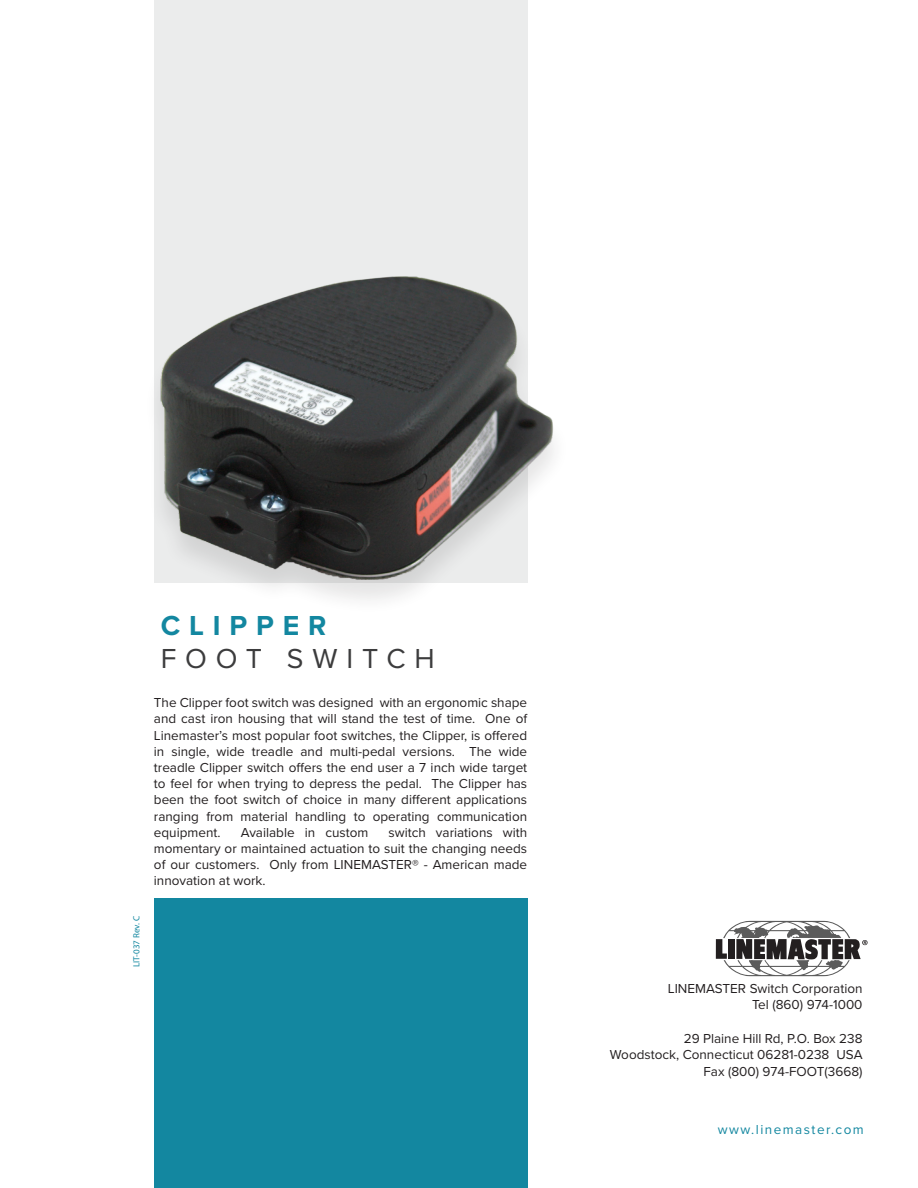
<style>
.page{position:relative;width:918px;height:1188px;background:#fff}
.page>*{position:absolute;margin:0;border:0;box-sizing:border-box;transform-origin:0 0}
.t1{font:28.5px "Proxima Nova";letter-spacing:.31em;color:#3c3c3d}
.t2{font:700 28.5px "Proxima Nova";letter-spacing:.31em;color:#1387a0}
.t3{font:13.5px/16.2px "Proxima Nova";color:#231f20;text-align:justify}
.t4{font:13.5px "Proxima Nova";letter-spacing:.11em;color:#1387a0}
.t5{font:9px "Myriad Pro";color:#1387a0}
</style>
<div class="page">
<div style="left:154px;top:0;width:373px;height:583px;background:#ebecec"></div>
<svg style="left:716px;top:921px;width:152px;height:55px"></svg>
<div style="left:154px;top:899px;width:373px;height:289px;background:#1387a0"></div>
<div style="left:143px;top:278px;width:427px;height:338px;background:#231f20;opacity:.12"></div>
<img style="left:143px;top:163px;width:426px;height:420px">
<p class="t5" style="left:131px;top:967px;width:53px;rotate:-90deg">LIT-037 Rev. C</p>
<p class="t2" style="left:161px;top:604px;width:167px">CLIPPER</p>
<p class="t1" style="left:161px;top:637px;width:276px">FOOT SWITCH</p>
<p class="t3" style="left:154px;top:694px;width:375px">The Clipper foot switch was designed with an ergonomic shape and cast iron housing that will stand the test of time. One of Linemaster’s most popular foot switches, the Clipper, is offered in single, wide treadle and multi-pedal versions. The wide treadle Clipper switch offers the end user a 7 inch wide target to feel for when trying to depress the pedal. The Clipper has been the foot switch of choice in many different applications ranging from material handling to operating communication equipment.</p>
<p class="t3" style="left:154px;top:824px;width:375px;text-indent:235px">switch variations with momentary or maintained actuation to suit the changing needs of our customers. Only from LINEMASTER® - American made innovation at work.</p>
<p class="t3" style="left:241px;top:824px;width:129px">Available in custom</p>
<p class="t3" style="left:668px;top:980px;width:196px;text-align:right">LINEMASTER Switch Corporation<br>Tel (860) 974-1000</p>
<p class="t3" style="left:684px;top:1030px;width:180px">29 Plaine Hill Rd, P.O. Box 238</p>
<p class="t3" style="left:610px;top:1046px;width:254px;text-align:right">Woodstock, Connecticut 06281-0238 USA<br>Fax (800) 974-FOOT(3668)</p>
<p class="t4" style="left:718px;top:1119px;width:148px">www.linemaster.com</p>
</div>
